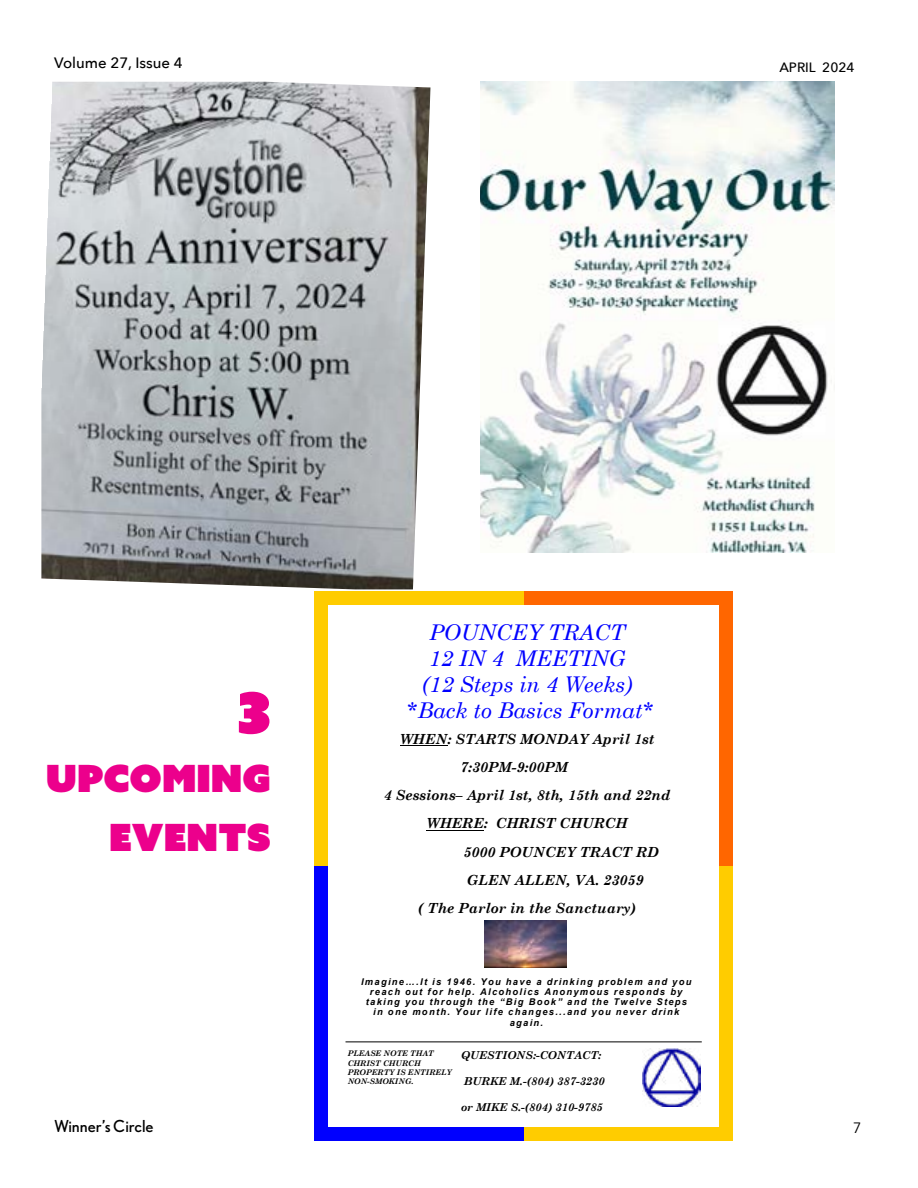
<style>
.page{position:relative;width:918px;height:1188px;background:#fff}
.page>*{position:absolute;margin:0;border:0;box-sizing:border-box;transform-origin:0 0}
.t1{font:57px "Azo Sans Uber";color:#ec008c}
.t2{font:37.5px/58.5px "Azo Sans Uber";color:#ec008c;text-align:right}
.t3{font:italic 21.75px/26.1px "Century Schoolbook";color:#00f;text-align:center}
.t4{font:16.5px "Nobel";color:#000}
.t5{font:500 15px "Avenir Next";color:#000}
.t6{font:15px "Avenir";color:#000}
.t7{font:italic 700 13.95px "Century Schoolbook";color:#000}
.t8{font:500 13.5px "Avenir Next";color:#000}
.t9{font:italic 700 10.95px "Century Schoolbook";color:#000}
.t10{font:italic 700 9.3px/10.2px "Arial";letter-spacing:.14em;color:#000;text-align:center}
.t11{font:italic 700 7.8px "Century Schoolbook";color:#000}
.t12{font:italic 700 7.65px/9.3px "Century Schoolbook";color:#000}
</style>
<div class="page">
<img style="left:41px;top:82px;width:389px;height:507px">
<img style="left:481px;top:82px;width:353px;height:470px">
<div style="left:519px;top:1127px;width:214px;height:14px;background:#fc0"></div>
<div style="left:314px;top:1127px;width:210px;height:14px;background:#00f"></div>
<div style="left:519px;top:592px;width:214px;height:13px;background:#f60"></div>
<div style="left:314px;top:592px;width:210px;height:13px;background:#fc0"></div>
<div style="left:314px;top:592px;width:14px;height:284px;background:#fc0"></div>
<div style="left:314px;top:867px;width:14px;height:274px;background:#00f"></div>
<div style="left:719px;top:592px;width:14px;height:284px;background:#f60"></div>
<div style="left:719px;top:867px;width:14px;height:274px;background:#fc0"></div>
<hr style="left:346px;top:1042px;width:356px;height:1px;background:#000">
<img style="left:485px;top:920px;width:81px;height:48px">
<hr style="left:400px;top:745px;width:47px;height:1px;background:#000">
<hr style="left:427px;top:830px;width:57px;height:1px;background:#000">
<img style="left:642px;top:1049px;width:58px;height:58px">
<h3 class="t5" style="left:54px;top:50px;width:130px">Volume 27, Issue 4</h3>
<h3 class="t8" style="left:779px;top:56px;width:77px">APRIL 2024</h3>
<h1 class="t1" style="left:237px;top:675px;width:36px">3</h1>
<h2 class="t2" style="left:46px;top:749px;width:227px">UPCOMING<br>EVENTS</h2>
<h3 class="t4" style="left:54px;top:1116px;width:101px">Winner’s Circle</h3>
<h3 class="t3" style="left:407px;top:618px;width:248px">POUNCEY TRACT<br>12 IN 4 MEETING<br>(12 Steps in 4 Weeks) *Back to Basics Format*</h3>
<h3 class="t7" style="left:400px;top:728px;width:256px">WHEN: STARTS MONDAY April 1st</h3>
<h3 class="t7" style="left:460px;top:756px;width:109px">7:30PM-9:00PM</h3>
<h3 class="t7" style="left:384px;top:785px;width:288px">4 Sessions– April 1st, 8th, 15th and 22nd</h3>
<h3 class="t7" style="left:427px;top:813px;width:203px">WHERE: CHRIST CHURCH</h3>
<h3 class="t7" style="left:463px;top:841px;width:197px">5000 POUNCEY TRACT RD</h3>
<h3 class="t7" style="left:467px;top:869px;width:178px">GLEN ALLEN, VA. 23059</h3>
<h3 class="t7" style="left:418px;top:897px;width:220px">( The Parlor in the Sanctuary)</h3>
<p class="t10" style="left:361px;top:977px;width:332px">Imagine….It is 1946. You have a drinking problem and you reach out for help. Alcoholics Anonymous responds by taking you through the “Big Book” and the Twelve Steps in one month. Your life changes...and you never drink again.</p>
<p class="t11" style="left:348px;top:1047px;width:88px">PLEASE NOTE THAT</p>
<p class="t12" style="left:348px;top:1058px;width:106px">CHRIST CHURCH<br>PROPERTY IS ENTIRELY<br>NON-SMOKING.</p>
<p class="t9" style="left:461px;top:1047px;width:142px">QUESTIONS:-CONTACT:</p>
<p class="t9" style="left:464px;top:1073px;width:142px">BURKE M.-(804) 387-3230</p>
<p class="t9" style="left:461px;top:1099px;width:143px">or MIKE S.-(804) 310-9785</p>
<h3 class="t6" style="left:853px;top:1119px;width:10px">7</h3>
</div>
